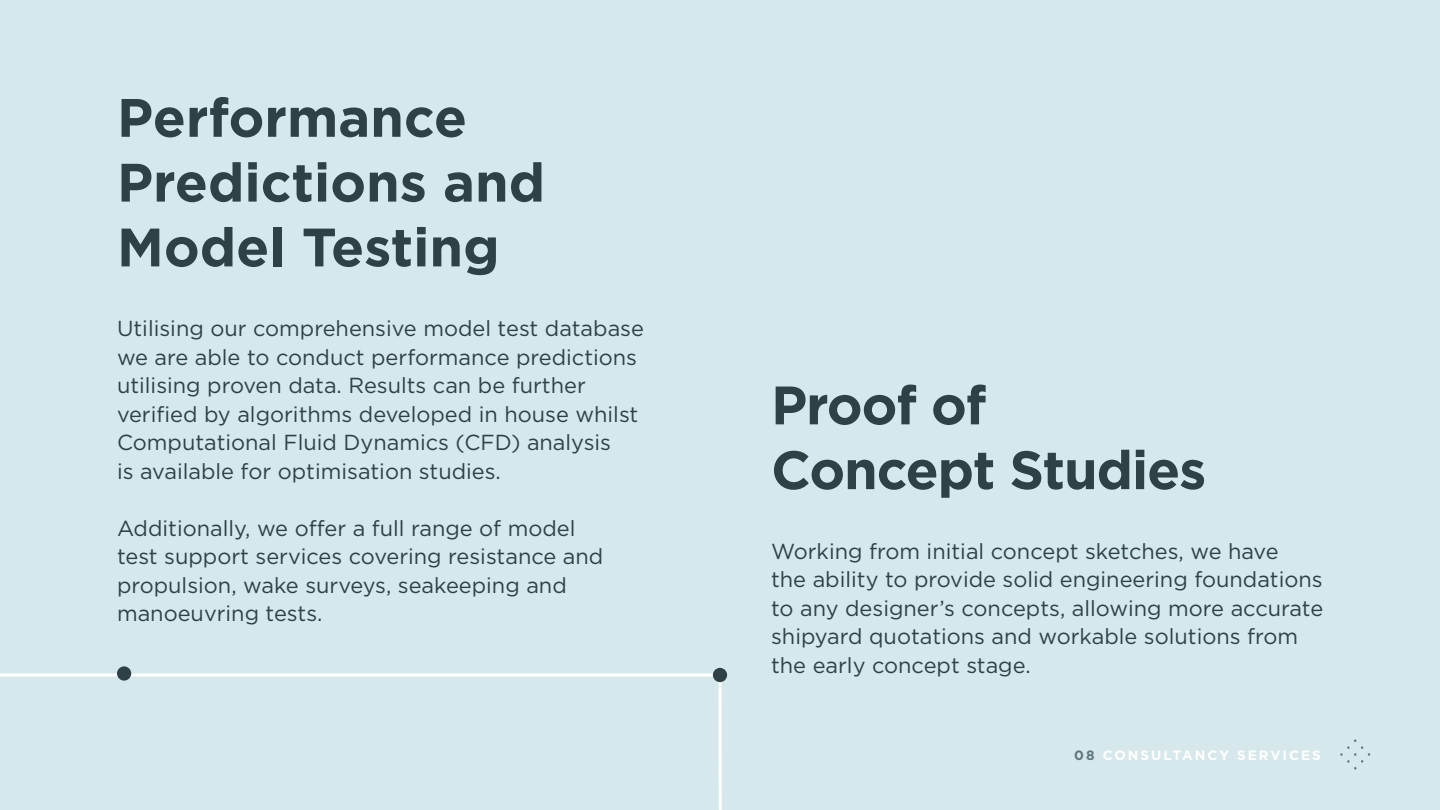
<style>
.page{position:relative;width:1440px;height:810px;background:#d6e8eb}
.page>*{position:absolute;margin:0;border:0;box-sizing:border-box;transform-origin:0 0}
.t1{font:700 54px/64.8px "Gotham";color:#304146}
.t2{font:700 54px/64.8px "Gotham";letter-spacing:-.02em;color:#304146}
.t3{font:21.75px/28.5px "Gotham";color:#304146}
.t4{font:700 13.5px "Gotham";letter-spacing:.15em;color:#fff}
.s1{color:#60767e}
</style>
<div class="page">
<svg style="left:1340px;top:739px;width:30px;height:31px"></svg>
<svg style="left:0;top:672px;width:722px;height:138px"></svg>
<div style="left:117px;top:666px;width:14px;height:15px;background:#304146;border-radius:50%"></div>
<div style="left:713px;top:668px;width:14px;height:14px;background:#304146;border-radius:50%"></div>
<h1 class="t1" style="left:117px;top:85px;width:430px">Performance<br>Predictions and<br>Model Testing</h1>
<p class="t3" style="left:117px;top:314px;width:528px">Utilising our comprehensive model test database we are able to conduct performance predictions utilising proven data. Results can be further verified by algorithms developed in house whilst Computational Fluid Dynamics (CFD) analysis<br>is available for optimisation studies.</p>
<p class="t3" style="left:117px;top:513px;width:488px">Additionally, we offer a full range of model test support services covering resistance and propulsion, wake surveys, seakeeping and manoeuvring tests.</p>
<h1 class="t2" style="left:771px;top:373px;width:437px">Proof of<br>Concept Studies</h1>
<p class="t3" style="left:771px;top:537px;width:554px">Working from initial concept sketches, we have<br>the ability to provide solid engineering foundations to any designer’s concepts, allowing more accurate shipyard quotations and workable solutions from the early concept stage.</p>
<p class="t4" style="left:1074px;top:746px;width:248px"><span class="s1">08</span> CONSULTANCY SERVICES</p>
</div>
